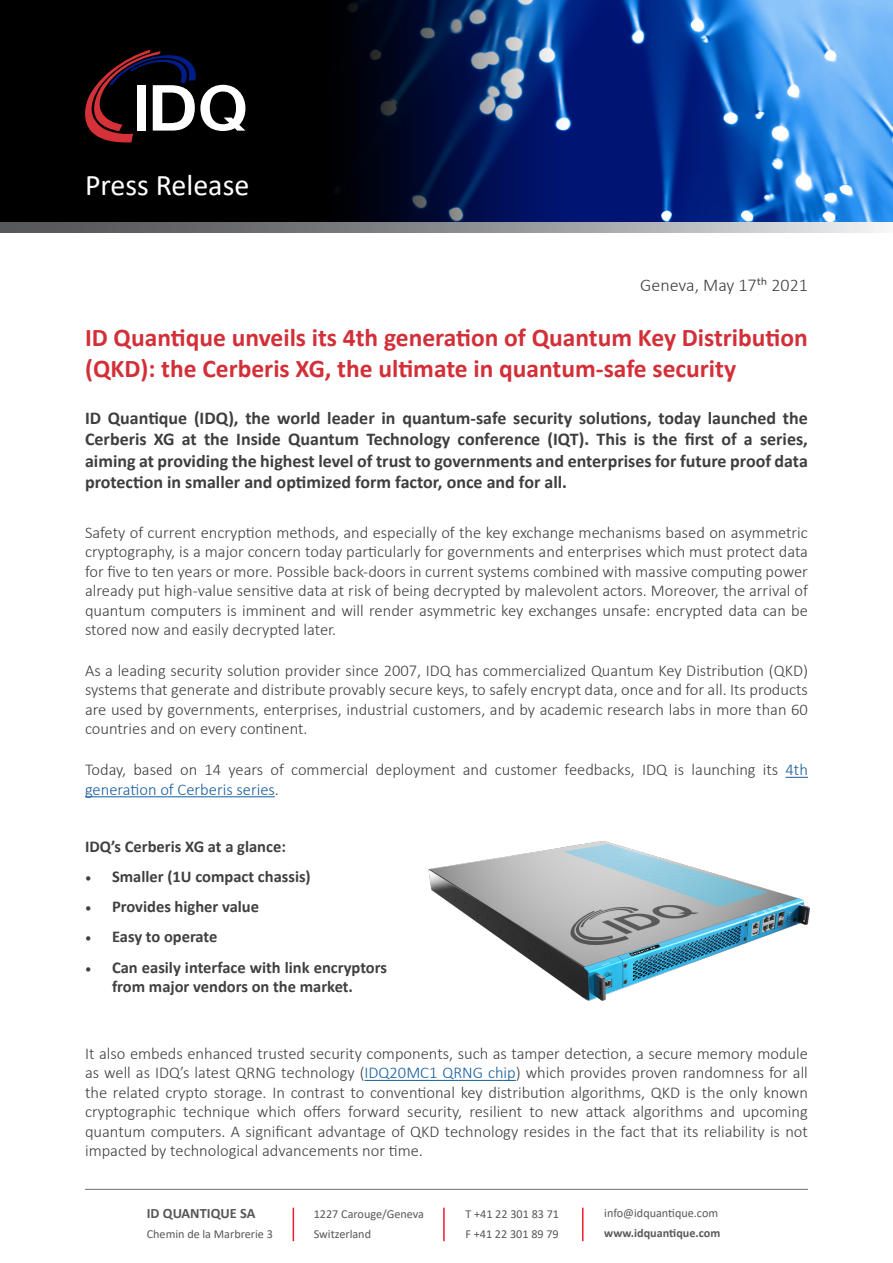
<style>
.page{position:relative;width:893px;height:1263px;background:#fff}
.page>*{position:absolute;margin:0;border:0;box-sizing:border-box;transform-origin:0 0}
.t1{font:30px "Calibri";color:#fff}
.t2{font:700 25.5px/30.6px "Calibri";color:#d32f38}
.t3{font:700 18px/21.6px "Calibri";color:#3e3e3f;text-align:justify}
.t4{font:300 18px "Calibri";color:#413f41}
.t5{font:300 16.5px/19.5px "Calibri";color:#413f41;text-align:justify}
.t6{font:700 16.5px/19.5px "Calibri";color:#413f41;text-align:center}
.t7{font:700 14.25px "Calibri";color:#57585a}
.t8{font:12.15px/20.1px "Calibri";color:#57585a}
.s1{color:#175d9e}
.s2{font-family:"Minion Pro";font-weight:400}
.s3{font-weight:700}
</style>
<div class="page">
<img style="left:0;top:0;width:893px;height:223px">
<svg style="left:0;top:223px;width:885px;height:10px"></svg>
<hr style="left:85px;top:1189px;width:723px;height:1px;background:#6c6d70">
<hr style="left:293px;top:1207px;width:1px;height:34px;background:#ee1b2d">
<hr style="left:443px;top:1207px;width:2px;height:34px;background:#ee1b2d">
<hr style="left:582px;top:1207px;width:1px;height:34px;background:#ee1b2d">
<svg style="left:786px;top:777px;width:22px;height:1px"></svg>
<hr style="left:85px;top:796px;width:190px;height:1px;background:#175d9e">
<hr style="left:365px;top:1080px;width:151px;height:1px;background:#175d9e">
<svg style="left:85px;top:50px;width:160px;height:92px"></svg>
<img style="left:428px;top:840px;width:382px;height:161px">
<p class="t1" style="left:85px;top:164px;width:166px">Press Release</p>
<p class="t4" style="left:640px;top:274px;width:169px">Geneva, May 17th 2021</p>
<p class="t2" style="left:85px;top:322px;width:724px">ID Quantique unveils its 4th generation of Quantum Key Distribution (QKD): the Cerberis XG, the ultimate in quantum-safe security</p>
<p class="t3" style="left:85px;top:407px;width:724px">ID Quantique (IDQ), the world leader in quantum-safe security solutions, today launched the Cerberis XG at the Inside Quantum Technology conference (IQT). This is the first of a series, aiming at providing the highest level of trust to governments and enterprises for future proof data protection in smaller and optimized form factor, once and for all.</p>
<p class="t5" style="left:85px;top:522px;width:724px">Safety of current encryption methods, and especially of the key exchange mechanisms based on asymmetric cryptography, is a major concern today particularly for governments and enterprises which must protect data for five to ten years or more. Possible back-doors in current systems combined with massive computing power already put high-value sensitive data at risk of being decrypted by malevolent actors. Moreover, the arrival of quantum computers is imminent and will render asymmetric key exchanges unsafe: encrypted data can be stored now and easily decrypted later.</p>
<p class="t5" style="left:85px;top:660px;width:724px">As a leading security solution provider since 2007, IDQ has commercialized Quantum Key Distribution (QKD) systems that generate and distribute provably secure keys, to safely encrypt data, once and for all. Its products are used by governments, enterprises, industrial customers, and by academic research labs in more than 60 countries and on every continent.</p>
<p class="t5" style="left:85px;top:760px;width:724px">Today, based on 14 years of commercial deployment and customer feedbacks, IDQ is launching its <span class="s1">4th generation of Cerberis series</span>.</p>
<p class="t6" style="left:85px;top:836px;width:202px">IDQ’s Cerberis XG at a glance:</p>
<p class="t6" style="left:85px;top:866px;width:227px"><span class="s2">•</span> Smaller (1U compact chassis)</p>
<p class="t6" style="left:85px;top:896px;width:176px"><span class="s2">•</span> Provides higher value</p>
<p class="t6" style="left:85px;top:927px;width:134px"><span class="s2">•</span> Easy to operate</p>
<p class="t6" style="left:85px;top:957px;width:304px"><span class="s2">•</span> Can easily interface with link encryptors from major vendors on the market.</p>
<p class="t5" style="left:85px;top:1043px;width:724px">It also embeds enhanced trusted security components, such as tamper detection, a secure memory module as well as IDQ’s latest QRNG technology (<span class="s1">IDQ20MC1 QRNG chip</span>) which provides proven randomness for all the related crypto storage. In contrast to conventional key distribution algorithms, QKD is the only known cryptographic technique which offers forward security, resilient to new attack algorithms and upcoming quantum computers. A significant advantage of QKD technology resides in the fact that its reliability is not impacted by technological advancements nor time.</p>
<p class="t7" style="left:147px;top:1203px;width:110px">ID QUANTIQUE SA</p>
<p class="t8" style="left:147px;top:1224px;width:128px">Chemin de la Marbrerie 3</p>
<p class="t8" style="left:314px;top:1204px;width:112px">1227 Carouge/Geneva</p>
<p class="t8" style="left:314px;top:1224px;width:59px">Switzerland</p>
<p class="t8" style="left:465px;top:1204px;width:95px">T +41 22 301 83 71</p>
<p class="t8" style="left:465px;top:1224px;width:95px">F +41 22 301 89 79</p>
<p class="t8" style="left:604px;top:1202px;width:118px">info@idquantique.com <span class="s3">www.idquantique.com</span></p>
</div>
